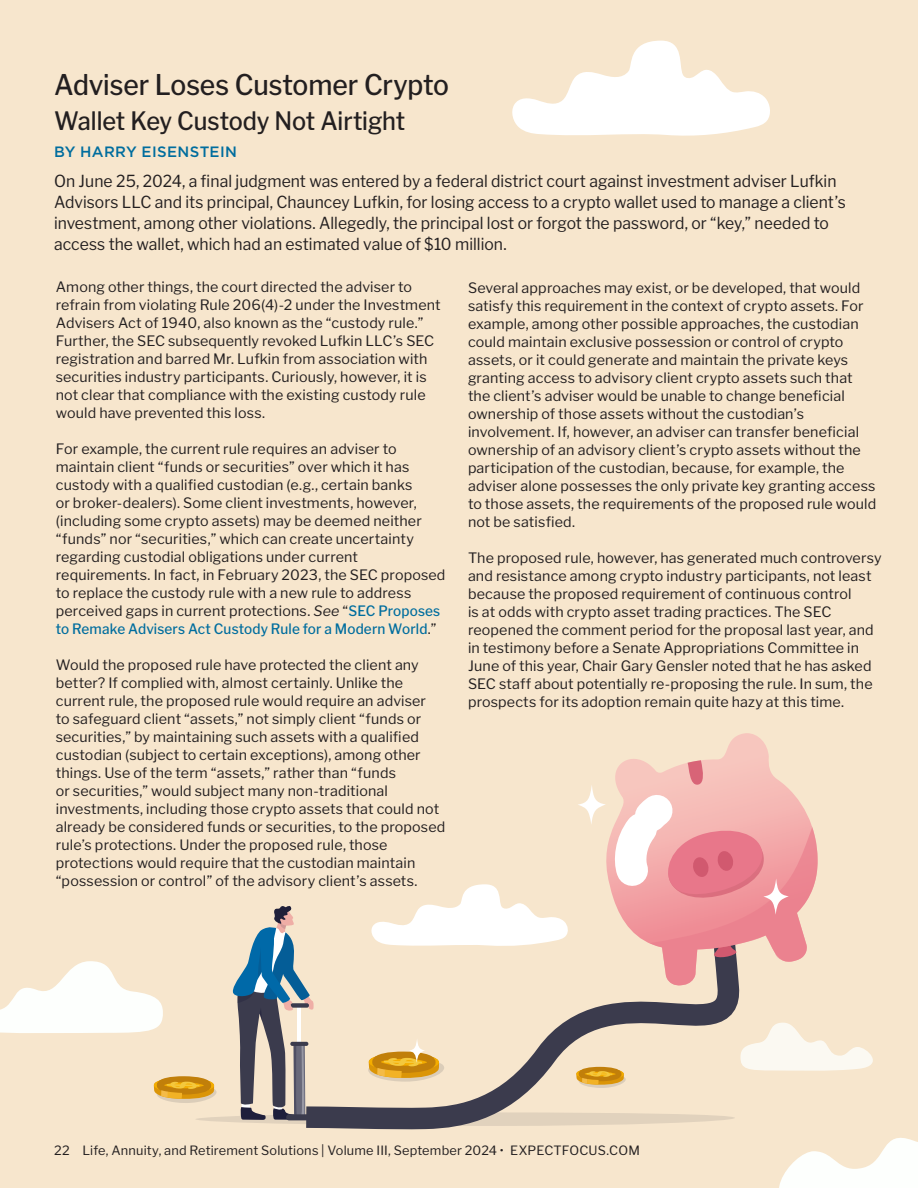
<style>
.page{position:relative;width:918px;height:1188px;background:#f7e6cd}
.page>*{position:absolute;margin:0;border:0;box-sizing:border-box;transform-origin:0 0}
.t1{font:500 28.35px "Libre Franklin";letter-spacing:-.005em;color:#231f20;scale:.93 1}
.t2{font:500 25.2px "Libre Franklin";letter-spacing:-.005em;color:#231f20;scale:.93 1}
.Body_Copy{font:16.5px/21px "Libre Franklin";letter-spacing:.005em;color:#231f20;scale:.95 1}
.t3{font:500 15px "Gotham";letter-spacing:.025em;color:#006d9e}
.Body_Copy-2{font:14.25px/18px "Libre Franklin";letter-spacing:.01em;color:#231f20}
.t4{font:12.75px "Libre Franklin";letter-spacing:.015em;color:#231f20}
.s1{font-style:italic}
.s2{font-weight:500;color:#006d9e}
</style>
<div class="page">
<svg style="left:512px;top:41px;width:258px;height:95px"></svg>
<svg style="left:628px;top:733px;width:141px;height:27px"></svg>
<svg style="left:0;top:760px;width:918px;height:428px"></svg>
<p class="t1" style="left:54px;top:68px;width:426px">Adviser Loses Customer Crypto</p>
<p class="t2" style="left:54px;top:105px;width:379px">Wallet Key Custody Not Airtight</p>
<p class="t3" style="left:54px;top:141px;width:185px">BY HARRY EISENSTEIN</p>
<p class="Body_Copy" style="left:54px;top:170px;width:835px">On June 25, 2024, a final judgment was entered by a federal district court against investment adviser Lufkin Advisors LLC and its principal, Chauncey Lufkin, for losing access to a crypto wallet used to manage a client’s investment, among other violations. Allegedly, the principal lost or forgot the password, or “key,” needed to access the wallet, which had an estimated value of $10 million.</p>
<p class="Body_Copy-2" style="left:56px;top:277px;width:386px">Among other things, the court directed the adviser to refrain from violating Rule 206(4)-2 under the Investment Advisers Act of 1940, also known as the “custody rule.” Further, the SEC subsequently revoked Lufkin LLC’s SEC registration and barred Mr. Lufkin from association with securities industry participants. Curiously, however, it is not clear that compliance with the existing custody rule would have prevented this loss.</p>
<p class="Body_Copy-2" style="left:56px;top:439px;width:391px">For example, the current rule requires an adviser to maintain client “funds or securities” over which it has custody with a qualified custodian (e.g., certain banks<br>or broker-dealers). Some client investments, however, (including some crypto assets) may be deemed neither “funds” nor “securities,” which can create uncertainty regarding custodial obligations under current requirements. In fact, in February 2023, the SEC proposed to replace the custody rule with a new rule to address perceived gaps in current protections. <span class="s1">See</span> “<span class="s2">SEC Proposes to Remake Advisers Act Custody Rule for a Modern World</span>.”</p>
<p class="Body_Copy-2" style="left:56px;top:655px;width:391px">Would the proposed rule have protected the client any better? If complied with, almost certainly. Unlike the current rule, the proposed rule would require an adviser<br>to safeguard client “assets,” not simply client “funds or securities,” by maintaining such assets with a qualified custodian (subject to certain exceptions), among other things. Use of the term “assets,” rather than “funds<br>or securities,” would subject many non-traditional investments, including those crypto assets that could not already be considered funds or securities, to the proposed rule’s protections. Under the proposed rule, those protections would require that the custodian maintain “possession or control” of the advisory client’s assets.</p>
<p class="Body_Copy-2" style="left:468px;top:279px;width:410px">Several approaches may exist, or be developed, that would satisfy this requirement in the context of crypto assets. For example, among other possible approaches, the custodian could maintain exclusive possession or control of crypto assets, or it could generate and maintain the private keys granting access to advisory client crypto assets such that the client’s adviser would be unable to change beneficial ownership of those assets without the custodian’s involvement. If, however, an adviser can transfer beneficial ownership of an advisory client’s crypto assets without the participation of the custodian, because, for example, the adviser alone possesses the only private key granting access to those assets, the requirements of the proposed rule would not be satisfied.</p>
<p class="Body_Copy-2" style="left:468px;top:549px;width:415px">The proposed rule, however, has generated much controversy and resistance among crypto industry participants, not least because the proposed requirement of continuous control<br>is at odds with crypto asset trading practices. The SEC reopened the comment period for the proposal last year, and in testimony before a Senate Appropriations Committee in June of this year, Chair Gary Gensler noted that he has asked SEC staff about potentially re-proposing the rule. In sum, the prospects for its adoption remain quite hazy at this time.</p>
<p class="t4" style="left:54px;top:1143px;width:587px">22 Life, Annuity, and Retirement Solutions | Volume III, September 2024 • EXPECTFOCUS.COM</p>
</div>
